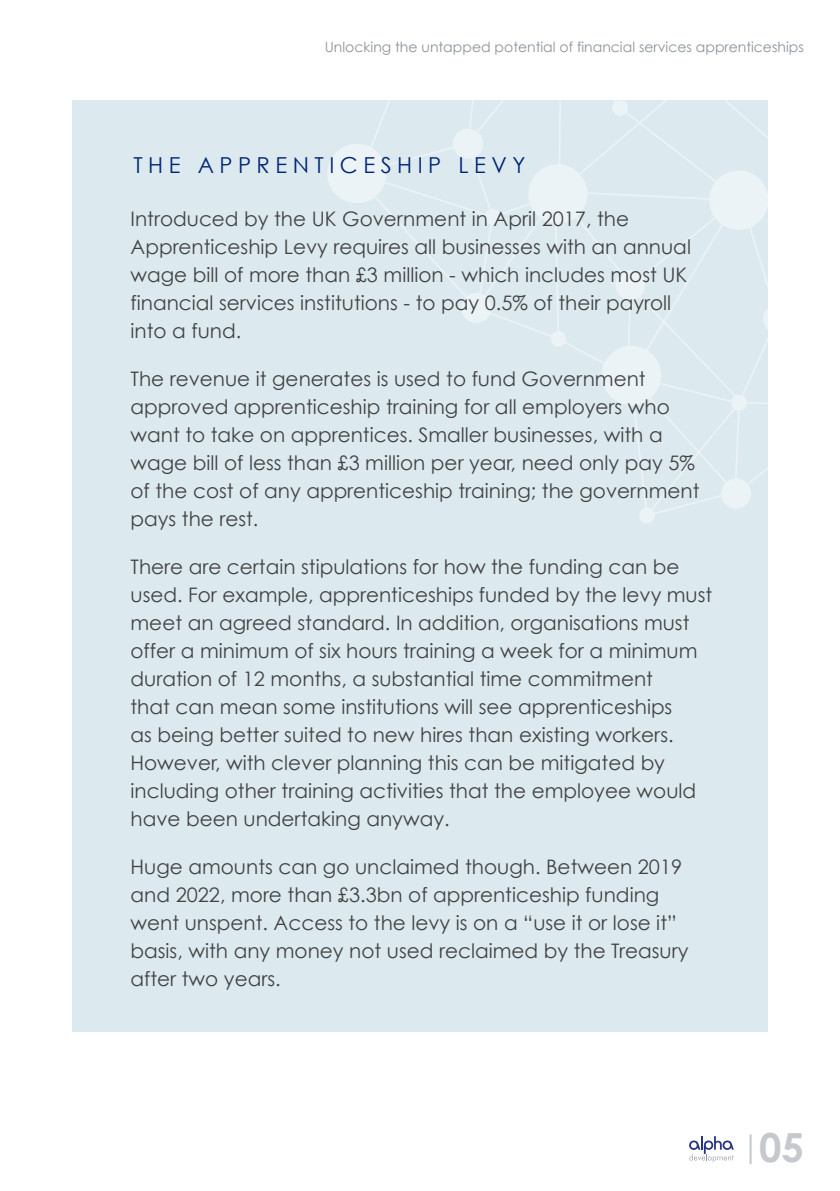
<style>
.page{position:relative;width:840px;height:1191px;background:#fff}
.page>*{position:absolute;margin:0;border:0;box-sizing:border-box;transform-origin:0 0}
.t1{font:700 40px "Century Gothic";color:#c5c9cd}
.t2{font:22px "Century Gothic";letter-spacing:.25em;color:#002573}
.t3{font:20px/28px "Century Gothic";color:#424242}
.t4{font:14px "Century Gothic";color:#8b949b}
</style>
<div class="page">
<hr style="left:749px;top:1134px;width:2px;height:30px;background:#c5c9cd">
<svg style="left:689px;top:1136px;width:44px;height:26px"></svg>
<div style="left:72px;top:100px;width:695px;height:932px;background:#dceaf0"></div>
<svg style="left:379px;top:100px;width:389px;height:260px"></svg>
<svg style="left:524px;top:161px;width:67px;height:187px"></svg>
<svg style="left:327px;top:127px;width:174px;height:99px"></svg>
<svg style="left:597px;top:167px;width:171px;height:357px"></svg>
<p class="t4" style="left:324px;top:39px;width:480px">Unlocking the untapped potential of financial services apprenticeships</p>
<p class="t2" style="left:133px;top:152px;width:393px">THE APPRENTICESHIP LEVY</p>
<p class="t3" style="left:130px;top:205px;width:561px">Introduced by the UK Government in April 2017, the Apprenticeship Levy requires all businesses with an annual wage bill of more than £3 million - which includes most UK financial services institutions - to pay 0.5% of their payroll into a fund.</p>
<p class="t3" style="left:130px;top:365px;width:570px">The revenue it generates is used to fund Government approved apprenticeship training for all employers who want to take on apprentices. Smaller businesses, with a wage bill of less than £3 million per year, need only pay 5% of the cost of any apprenticeship training; the government pays the rest.</p>
<p class="t3" style="left:130px;top:552px;width:583px">There are certain stipulations for how the funding can be used. For example, apprenticeships funded by the levy must meet an agreed standard. In addition, organisations must offer a minimum of six hours training a week for a minimum duration of 12 months, a substantial time commitment<br>that can mean some institutions will see apprenticeships<br>as being better suited to new hires than existing workers.<br>However, with clever planning this can be mitigated by including other training activities that the employee would have been undertaking anyway.</p>
<p class="t3" style="left:130px;top:852px;width:559px">Huge amounts can go unclaimed though. Between 2019 and 2022, more than £3.3bn of apprenticeship funding went unspent. Access to the levy is on a “use it or lose it” basis, with any money not used reclaimed by the Treasury after two years.</p>
<h1 class="t1" style="left:758px;top:1122px;width:46px">05</h1>
</div>
